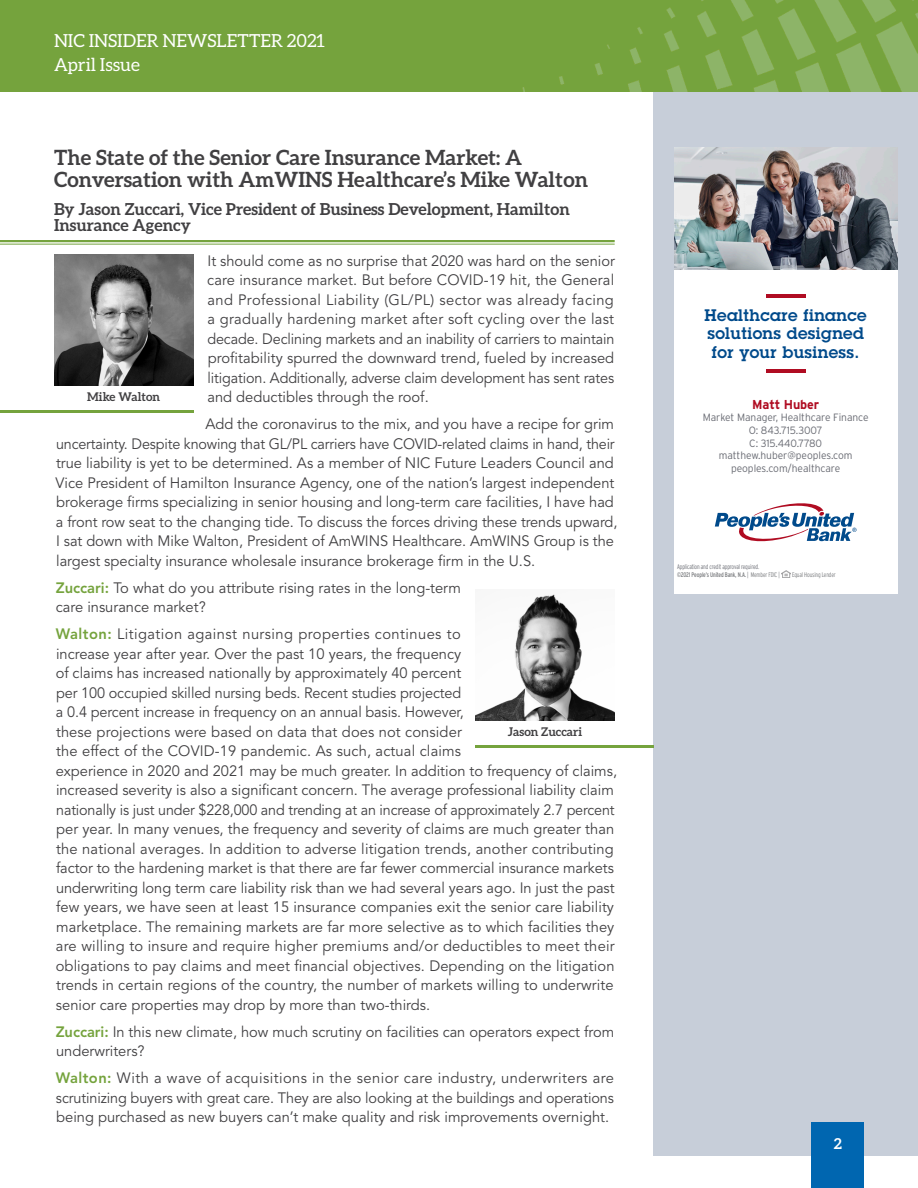
<style>
.page{position:relative;width:918px;height:1188px;background:#fff}
.page>*{position:absolute;margin:0;border:0;box-sizing:border-box;transform-origin:0 0}
.t1{font:700 21px/22.8px "Aleo";color:#414042}
.t2{font:18px/24px "Aleo";color:#fff}
.t3{font:700 16.5px/16.8px "Aleo";color:#414042}
.t4{font:600 16.35px/18.6px "Lubalin Graph Std";letter-spacing:.025em;color:#004a8b}
.t5{font:15px/19.5px "Avenir LT Std";color:#414042}
.t6{font:700 15px "Aleo";color:#fff}
.t7{font:700 12.9px "Interstate";letter-spacing:-.005em;color:#b00c22}
.t8{font:700 12px "Aleo";color:#414042}
.t9{font:300 10.65px/12.8px "Interstate";letter-spacing:-.005em;color:#696b73;text-align:center}
.t10{font:300 condensed 6.6px/7.5px "Interstate";letter-spacing:-.02em;color:#696b73;scale:.9 1}
.t11{font:300 condensed 6.6px "Interstate";letter-spacing:-.02em;color:#76787b;scale:.9 1}
.s1{font-weight:800;color:#75a33d}
.s2{font-weight:400;color:#76787b}
.s3{color:#76787b}
</style>
<div class="page">
<div style="left:653px;top:92px;width:265px;height:1064px;background:#c7ced9"></div>
<div style="left:812px;top:1122px;width:52px;height:66px;background:#0066b0"></div>
<div style="left:0;top:0;width:918px;height:92px;background:#75a33d"></div>
<img style="left:522px;top:0;width:396px;height:92px">
<div style="left:674px;top:148px;width:223px;height:446px;background:#fff"></div>
<svg style="left:715px;top:503px;width:142px;height:39px"></svg>
<svg style="left:782px;top:571px;width:9px;height:6px"></svg>
<img style="left:674px;top:148px;width:223px;height:121px">
<hr style="left:766px;top:294px;width:39px;height:4px;background:#b00c22">
<hr style="left:766px;top:369px;width:39px;height:3px;background:#b00c22">
<hr style="left:0;top:240px;width:615px;height:2px;background:#75a33d">
<hr style="left:0;top:244px;width:615px;height:1px;background:#75a33d">
<img style="left:54px;top:254px;width:140px;height:132px">
<hr style="left:0;top:410px;width:194px;height:3px;background:#75a33d">
<img style="left:475px;top:594px;width:140px;height:126px">
<hr style="left:475px;top:745px;width:178px;height:3px;background:#75a33d">
<p class="t2" style="left:54px;top:28px;width:273px">NIC INSIDER NEWSLETTER 2021<br>April Issue</p>
<p class="t1" style="left:54px;top:145px;width:536px">The State of the Senior Care Insurance Market: A<br>Conversation with AmWINS Healthcare’s Mike Walton</p>
<p class="t3" style="left:54px;top:200px;width:517px">By Jason Zuccari, Vice President of Business Development, Hamilton<br>Insurance Agency</p>
<p class="t5" style="left:207px;top:251px;width:409px;text-align:justify">It should come as no surprise that 2020 was hard on the senior care insurance market. But before COVID-19 hit, the General and Professional Liability (GL/PL) sector was already facing a gradually hardening market after soft cycling over the last decade. Declining markets and an inability of carriers to maintain profitability spurred the downward trend, fueled by increased litigation. Additionally, adverse claim development has sent rates and deductibles through the roof.</p>
<p class="t5" style="left:55px;top:415px;width:564px;text-indent:150px">Add the coronavirus to the mix, and you have a recipe for grim uncertainty. Despite knowing that GL/PL carriers have COVID-related claims in hand, their true liability is yet to be determined. As a member of NIC Future Leaders Council and Vice President of Hamilton Insurance Agency, one of the nation’s largest independent brokerage firms specializing in senior housing and long-term care facilities, I have had a front row seat to the changing tide. To discuss the forces driving these trends upward, I sat down with Mike Walton, President of AmWINS Healthcare. AmWINS Group is the largest specialty insurance wholesale insurance brokerage firm in the U.S.</p>
<p class="t5" style="left:56px;top:578px;width:407px"><span class="s1">Zuccari:</span> To what do you attribute rising rates in the long-term care insurance market?</p>
<p class="t5" style="left:56px;top:625px;width:563px"><span class="s1">Walton:</span> Litigation against nursing properties continues to<br>increase year after year. Over the past 10 years, the frequency<br>of claims has increased nationally by approximately 40 percent<br>per 100 occupied skilled nursing beds. Recent studies projected<br>a 0.4 percent increase in frequency on an annual basis. However,<br>these projections were based on data that does not consider<br>the effect of the COVID-19 pandemic. As such, actual claims<br>experience in 2020 and 2021 may be much greater. In addition to frequency of claims, increased severity is also a significant concern. The average professional liability claim nationally is just under $228,000 and trending at an increase of approximately 2.7 percent per year. In many venues, the frequency and severity of claims are much greater than the national averages. In addition to adverse litigation trends, another contributing factor to the hardening market is that there are far fewer commercial insurance markets underwriting long term care liability risk than we had several years ago. In just the past few years, we have seen at least 15 insurance companies exit the senior care liability marketplace. The remaining markets are far more selective as to which facilities they are willing to insure and require higher premiums and/or deductibles to meet their obligations to pay claims and meet financial objectives. Depending on the litigation trends in certain regions of the country, the number of markets willing to underwrite senior care properties may drop by more than two-thirds.</p>
<p class="t5" style="left:56px;top:1022px;width:560px"><span class="s1">Zuccari:</span> In this new climate, how much scrutiny on facilities can operators expect from underwriters?</p>
<p class="t5" style="left:56px;top:1069px;width:560px;text-align:justify"><span class="s1">Walton:</span> With a wave of acquisitions in the senior care industry, underwriters are scrutinizing buyers with great care. They are also looking at the buildings and operations being purchased as new buyers can’t make quality and risk improvements overnight.</p>
<p class="t8" style="left:87px;top:390px;width:74px">Mike Walton</p>
<p class="t8" style="left:508px;top:725px;width:76px">Jason Zuccari</p>
<p class="t4" style="left:705px;top:306px;width:164px">Healthcare finance solutions designed for your business.</p>
<p class="t7" style="left:752px;top:397px;width:69px">Matt Huber</p>
<p class="t9" style="left:703px;top:411px;width:167px">Market Manager, Healthcare Finance<br>O: 843.715.3007<br>C: 315.440.7780 matthew.huber@peoples.com peoples.com/healthcare</p>
<p class="t10" style="left:677px;top:563px;width:116px">Application and credit approval required.<br><span class="s2">©2021 People’s United Bank, N.A.</span> <span class="s3">| Member FDIC |</span></p>
<p class="t11" style="left:792px;top:571px;width:50px">Equal Housing Lender</p>
<p class="t6" style="left:834px;top:1135px;width:10px">2</p>
</div>
